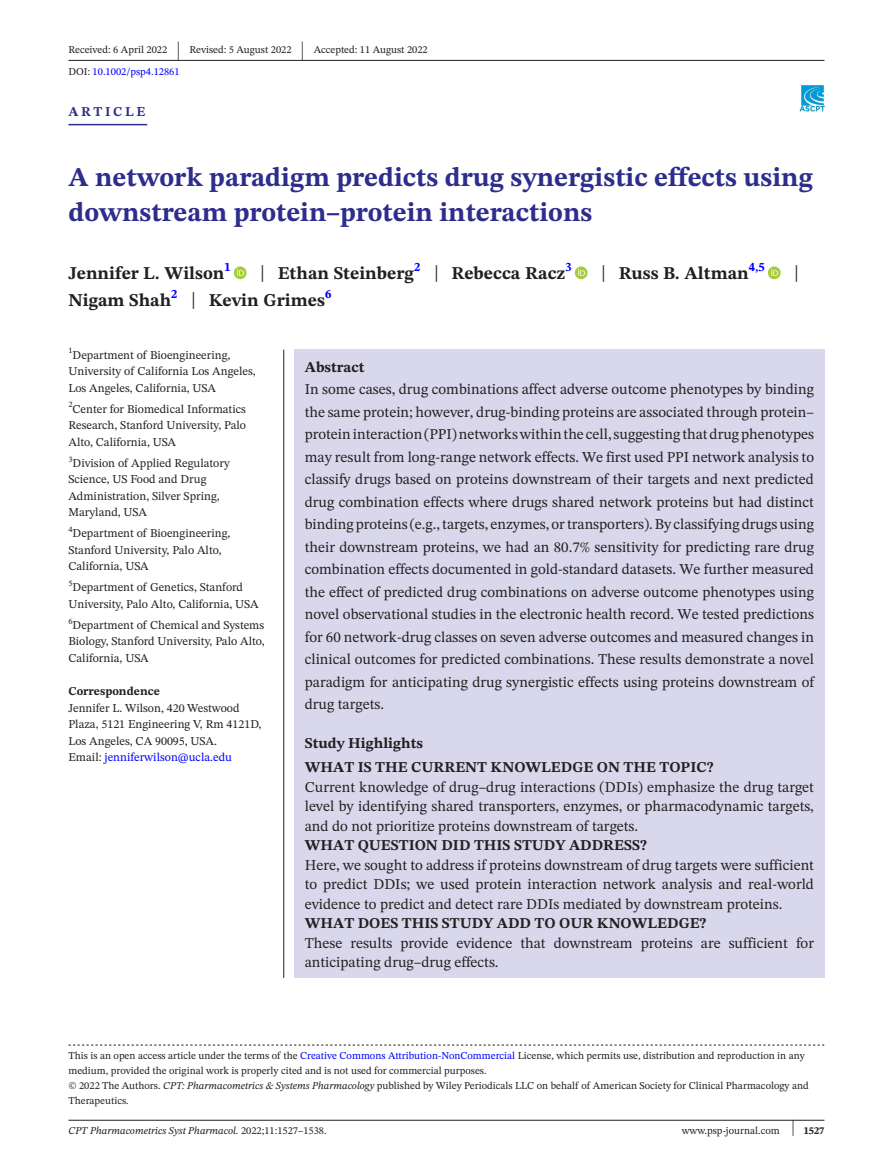
<style>
.page{position:relative;width:893px;height:1174px;background:#fff}
.page>*{position:absolute;margin:0;border:0;box-sizing:border-box;transform-origin:0 0}
.t1{font:700 27px/34.5px "STIX Two Text";color:#2c2d8c}
.t2{font:25.65px "STIX Two Text";color:#231f20;scale:.49 1}
.t3{font:23.4px "STIX Two Text";color:#231f20;scale:.77 1}
.t4{font:700 18px "STIX Two Text";color:#231f20}
.t5{font:15px/22.5px "STIX Two Text";color:#231f20;text-align:justify}
.t6{font:700 15px/24px "STIX Two Text";color:#231f20}
.t7{font:700 13.5px "STIX Two Text";letter-spacing:.2em;color:#2c2d8c}
.t8{font:12px/16.5px "STIX Two Text";color:#231f20}
.t9{font:700 12px "STIX Two Text";color:#231f20}
.t10{font:10.5px/15px "STIX Two Text";color:#231f20}
.t11{font:italic 10.5px "STIX Two Text";color:#231f20}
.t12{font:10.5px "STIX Two Text";color:#00f}
.s1{color:#231f20}
.s2{font-weight:400;font-size:23.4px}
.s3{color:#00f}
.s4{font-style:italic}
.s5{font-style:normal}
.s6{font-size:22.2px}
.s7{font-weight:700}
</style>
<div class="page">
<hr style="left:68px;top:1119px;width:756px;height:1px;background:#231f20">
<img style="left:799px;top:85px;width:25px;height:26px">
<hr style="left:68px;top:60px;width:756px;height:1px;background:#231f20">
<hr style="left:68px;top:124px;width:79px;height:1px;background:#2c2d8c">
<svg style="left:234px;top:266px;width:13px;height:13px"></svg>
<svg style="left:237px;top:269px;width:7px;height:7px"></svg>
<svg style="left:575px;top:266px;width:12px;height:13px"></svg>
<svg style="left:578px;top:269px;width:7px;height:7px"></svg>
<svg style="left:768px;top:266px;width:13px;height:13px"></svg>
<svg style="left:771px;top:269px;width:7px;height:7px"></svg>
<svg style="left:68px;top:1044px;width:756px;height:1px"></svg>
<div style="left:294px;top:350px;width:530px;height:628px;background:#d9d7eb"></div>
<hr style="left:283px;top:350px;width:1px;height:628px;background:#231f20">
<p class="t10" style="left:68px;top:42px;width:100px">Received: 6 April 2022</p>
<h2 class="t2" style="left:177px;top:32px;width:8px">|</h2>
<p class="t10" style="left:189px;top:42px;width:104px">Revised: 5 August 2022</p>
<h2 class="t2" style="left:301px;top:32px;width:8px">|</h2>
<p class="t10" style="left:314px;top:42px;width:116px">Accepted: 11 August 2022</p>
<p class="t12" style="left:68px;top:64px;width:113px"><span class="s1">DOI:</span> 10.1002/psp4.12861</p>
<p class="t7" style="left:68px;top:101px;width:79px">ARTICLE</p>
<h1 class="t1" style="left:68px;top:161px;width:746px">A network paradigm predicts drug synergistic effects using downstream protein–protein interactions</h1>
<p class="t4" style="left:68px;top:260px;width:164px">Jennifer L. Wilson<sup>1</sup></p>
<p class="t4" style="left:260px;top:260px;width:313px"><span class="s2">|</span> Ethan Steinberg<sup>2</sup> <span class="s2">|</span> Rebecca Racz<sup>3</sup></p>
<p class="t4" style="left:601px;top:260px;width:165px"><span class="s2">|</span> Russ B. Altman<sup>4,5</sup></p>
<h3 class="t3" style="left:794px;top:257px;width:8px">|</h3>
<p class="t4" style="left:68px;top:287px;width:264px">Nigam Shah<sup>2</sup> <span class="s2">|</span> Kevin Grimes<sup>6</sup></p>
<p class="t8" style="left:68px;top:346px;width:189px"><sup>1</sup>Department of Bioengineering,<br>University of California Los Angeles,<br>Los Angeles, California, USA</p>
<p class="t8" style="left:68px;top:400px;width:179px;text-align:justify"><sup>2</sup>Center for Biomedical Informatics Research, Stanford University, Palo Alto, California, USA</p>
<p class="t8" style="left:68px;top:454px;width:163px"><sup>3</sup>Division of Applied Regulatory<br>Science, US Food and Drug<br>Administration, Silver Spring,<br>Maryland, USA</p>
<p class="t8" style="left:68px;top:525px;width:164px"><sup>4</sup>Department of Bioengineering,<br>Stanford University, Palo Alto,<br>California, USA</p>
<p class="t8" style="left:68px;top:579px;width:192px"><sup>5</sup>Department of Genetics, Stanford<br>University, Palo Alto, California, USA</p>
<p class="t8" style="left:68px;top:616px;width:198px;text-align:justify"><sup>6</sup>Department of Chemical and Systems Biology, Stanford University, Palo Alto, California, USA</p>
<p class="t9" style="left:68px;top:682px;width:93px">Correspondence</p>
<p class="t8" style="left:68px;top:699px;width:195px">Jennifer L. Wilson, 420 Westwood<br>Plaza, 5121 Engineering V, Rm 4121D,<br>Los Angeles, CA 90095, USA.<br>Email: <span class="s3">jenniferwilson@ucla.edu</span></p>
<p class="t6" style="left:305px;top:355px;width:61px">Abstract</p>
<p class="t5" style="left:305px;top:378px;width:511px">In some cases, drug combinations affect adverse outcome phenotypes by binding the same protein; however, drug-binding proteins are associated through protein– protein interaction (PPI) networks within the cell, suggesting that drug phenotypes may result from long-range network effects. We first used PPI network analysis to classify drugs based on proteins downstream of their targets and next predicted drug combination effects where drugs shared network proteins but had distinct binding proteins (e.g., targets, enzymes, or transporters). By classifying drugs using their downstream proteins, we had an 80.7% sensitivity for predicting rare drug combination effects documented in gold-standard datasets. We further measured the effect of predicted drug combinations on adverse outcome phenotypes using novel observational studies in the electronic health record. We tested predictions for 60 network-drug classes on seven adverse outcomes and measured changes in clinical outcomes for predicted combinations. These results demonstrate a novel paradigm for anticipating drug synergistic effects using proteins downstream of drug targets.</p>
<p class="t6" style="left:305px;top:731px;width:410px">Study Highlights<br>WHAT IS THE CURRENT KNOWLEDGE ON THE TOPIC?</p>
<p class="t5" style="left:305px;top:777px;width:511px;line-height:19.5px">Current knowledge of drug–drug interactions (DDIs) emphasize the drug target level by identifying shared transporters, enzymes, or pharmacodynamic targets, and do not prioritize proteins downstream of targets.</p>
<p class="t6" style="left:305px;top:833px;width:344px">WHAT QUESTION DID THIS STUDY ADDRESS?</p>
<p class="t5" style="left:305px;top:855px;width:511px;line-height:19.5px">Here, we sought to address if proteins downstream of drug targets were sufficient to predict DDIs; we used protein interaction network analysis and real-world evidence to predict and detect rare DDIs mediated by downstream proteins.</p>
<p class="t6" style="left:305px;top:911px;width:403px">WHAT DOES THIS STUDY ADD TO OUR KNOWLEDGE?</p>
<p class="t5" style="left:305px;top:933px;width:511px;line-height:19.5px">These results provide evidence that downstream proteins are sufficient for anticipating drug–drug effects.</p>
<p class="t10" style="left:68px;top:1048px;width:742px">This is an open access article under the terms of the <span class="s3">Creative Commons Attribution-NonCommercial</span> License, which permits use, distribution and reproduction in any medium, provided the original work is properly cited and is not used for commercial purposes.<br>© 2022 The Authors. <span class="s4">CPT: Pharmacometrics &amp; Systems Pharmacology</span> published by Wiley Periodicals LLC on behalf of American Society for Clinical Pharmacology and Therapeutics.</p>
<p class="t11" style="left:68px;top:1123px;width:260px">CPT Pharmacometrics Syst Pharmacol. <span class="s5">2022;11:1527–1538.</span></p>
<p class="t10" style="left:682px;top:1123px;width:144px">www.psp-journal.com <span class="s6">|</span> <span class="s7">1527</span></p>
</div>
